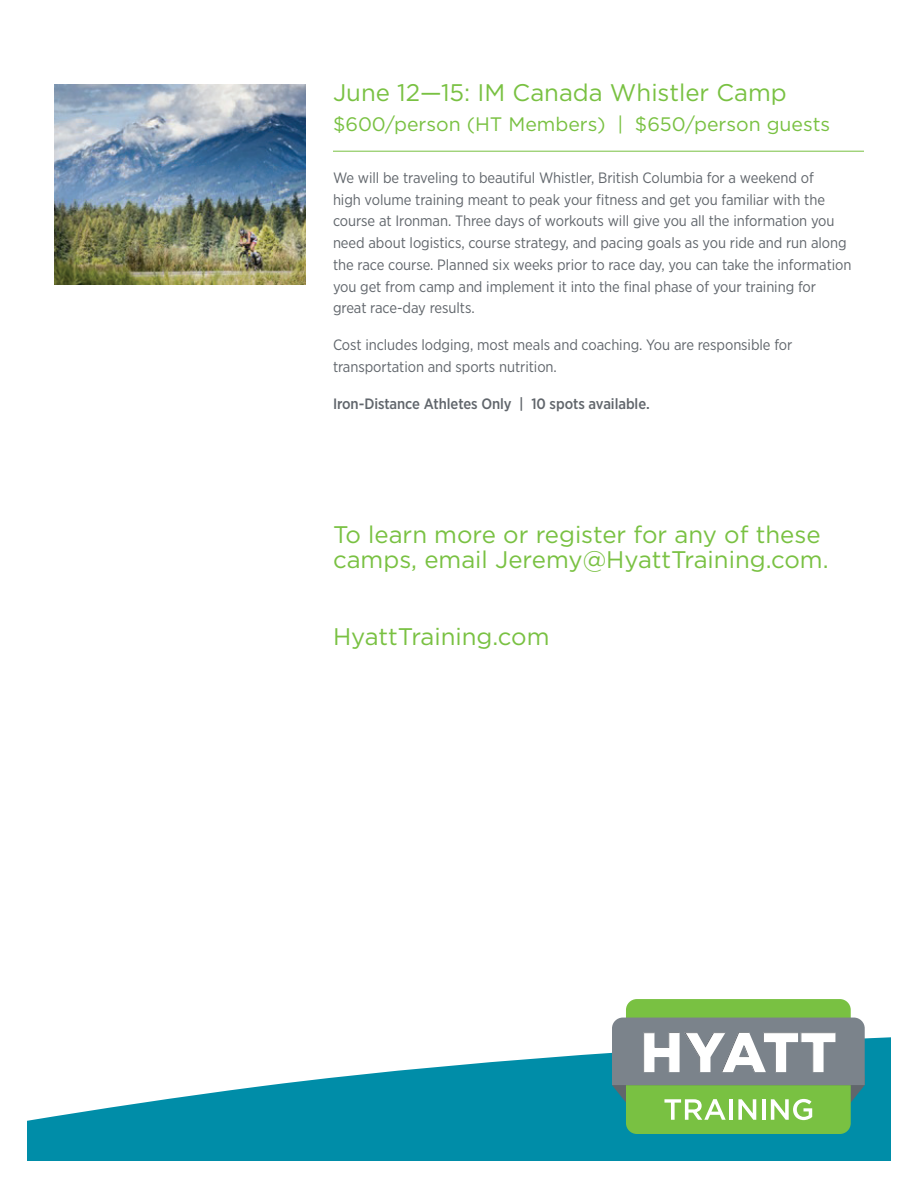
<style>
.page{position:relative;width:918px;height:1188px;background:#fff}
.page>*{position:absolute;margin:0;border:0;box-sizing:border-box;transform-origin:0 0}
.t1{font:24px/25.5px "Gotham";color:#79c142}
.t2{font:19.5px "Gotham";color:#79c142}
.t3{font:15px/21.8px "Gotham Narrow";letter-spacing:-.005em;color:#61666c}
.t4{font:500 15px "Gotham Narrow";letter-spacing:-.005em;color:#61666c}
</style>
<div class="page">
<hr style="left:333px;top:151px;width:531px;height:1px;background:#79c142">
<img style="left:54px;top:84px;width:252px;height:201px">
<svg style="left:27px;top:1037px;width:864px;height:124px;fill:#008da8"></svg>
<svg style="left:612px;top:999px;width:253px;height:135px;background:#8bb081"></svg>
<h1 class="t1" style="left:333px;top:79px;width:455px">June 12—15: IM Canada Whistler Camp</h1>
<h2 class="t2" style="left:333px;top:113px;width:499px">$600/person (HT Members) | $650/person guests</h2>
<p class="t3" style="left:333px;top:166px;width:520px">We will be traveling to beautiful Whistler, British Columbia for a weekend of<br>high volume training meant to peak your fitness and get you familiar with the course at Ironman. Three days of workouts will give you all the information you need about logistics, course strategy, and pacing goals as you ride and run along the race course. Planned six weeks prior to race day, you can take the information you get from camp and implement it into the final phase of your training for great race-day results.</p>
<p class="t3" style="left:333px;top:334px;width:461px">Cost includes lodging, most meals and coaching. You are responsible for transportation and sports nutrition.</p>
<p class="t4" style="left:333px;top:394px;width:318px">Iron-Distance Athletes Only | 10 spots available.</p>
<h1 class="t1" style="left:333px;top:521px;width:497px">To learn more or register for any of these camps, email Jeremy@HyattTraining.com.</h1>
<h1 class="t1" style="left:333px;top:623px;width:218px">HyattTraining.com</h1>
</div>
